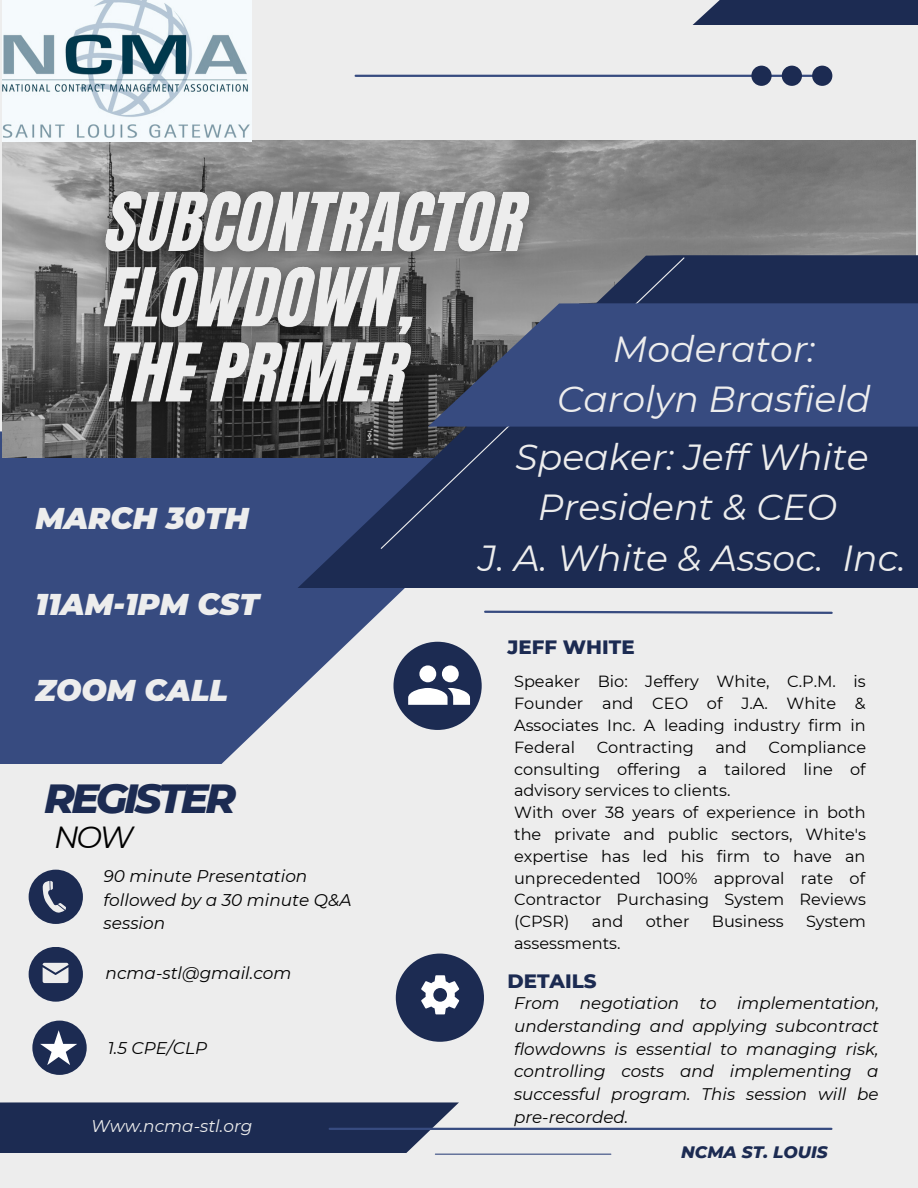
<style>
.page{position:relative;width:918px;height:1188px;background:#ededed}
.page>*{position:absolute;margin:0;border:0;box-sizing:border-box;transform-origin:0 0}
.t1{font:italic 800 41.55px "Montserrat";letter-spacing:-.085em;color:#1c2b52}
.t2{font:italic 36.15px/50.6px "Montserrat";color:#ededed;text-align:center}
.t3{font:italic 30.45px "Montserrat";color:#000}
.t4{font:italic 900 30px "Montserrat";color:#ededed}
.t5{font:800 19.8px "Montserrat";color:#1c2b52}
.t6{font:italic 16.95px/23.2px "Montserrat";color:#000}
.t7{font:italic 16.95px "Montserrat";color:#ededed}
.t8{font:italic 800 16.95px "Montserrat";color:#1c2b52}
.t9{font:italic 16.8px/22.6px "Montserrat";color:#000;text-align:justify}
.t10{font:16.2px/21.8px "Montserrat";color:#000;text-align:justify}
</style>
<div class="page">
<svg style="left:0;top:431px;width:482px;height:333px;background:#455788"></svg>
<div style="left:29px;top:870px;width:54px;height:54px;background:#1c2b52;border-radius:50%"></div>
<div style="left:29px;top:947px;width:54px;height:55px;background:#1c2b52;border-radius:50%"></div>
<div style="left:32px;top:1021px;width:55px;height:54px;background:#1c2b52;border-radius:50%"></div>
<div style="left:393px;top:642px;width:89px;height:88px;background:#1c2b52;border-radius:50%"></div>
<img style="left:3px;top:141px;width:912px;height:317px">
<div style="left:297px;top:255px;width:621px;height:333px;background:#1c2b52"></div>
<svg style="left:0;top:1102px;width:459px;height:51px;background:#29375c"></svg>
<div style="left:692px;top:0;width:226px;height:25px;background:#1c2b52"></div>
<svg style="left:380px;top:256px;width:305px;height:286px"></svg>
<div style="left:428px;top:303px;width:490px;height:124px;background:#374b80"></div>
<hr style="left:356px;top:75px;width:464px;height:2px;background:#374b80">
<svg style="left:43px;top:881px;width:23px;height:32px"></svg>
<svg style="left:43px;top:963px;width:25px;height:20px"></svg>
<hr style="left:330px;top:1128px;width:501px;height:2px;background:#374b80">
<hr style="left:435px;top:1154px;width:176px;height:1px;background:#374b80">
<svg style="left:484px;top:610px;width:349px;height:4px"></svg>
<svg style="left:751px;top:66px;width:81px;height:20px"></svg>
<svg style="left:40px;top:1030px;width:37px;height:35px"></svg>
<div style="left:396px;top:954px;width:88px;height:88px;background:#1c2b52;border-radius:50%"></div>
<svg style="left:421px;top:975px;width:38px;height:39px"></svg>
<img style="left:3px;top:0;width:248px;height:141px">
<svg style="left:250px;top:542px;width:220px;height:200px"></svg>
<img style="left:79px;top:151px;width:476px;height:301px">
<h3 class="t4" style="left:36px;top:500px;width:215px">MARCH 30TH</h3>
<h3 class="t4" style="left:36px;top:586px;width:225px">11AM-1PM CST</h3>
<h3 class="t4" style="left:36px;top:672px;width:194px">ZOOM CALL</h3>
<h1 class="t1" style="left:44px;top:773px;width:193px">REGISTER</h1>
<h3 class="t3" style="left:54px;top:818px;width:81px">NOW</h3>
<p class="t6" style="left:104px;top:865px;width:249px">90 minute Presentation followed by a 30 minute Q&amp;A session</p>
<p class="t6" style="left:106px;top:962px;width:187px">ncma-stl@gmail.com</p>
<p class="t6" style="left:108px;top:1037px;width:101px">1.5 CPE/CLP</p>
<p class="t7" style="left:91px;top:1116px;width:163px">Www.ncma-stl.org</p>
<h2 class="t2" style="left:557px;top:323px;width:315px">Moderator:<br>Carolyn Brasfield</h2>
<h2 class="t2" style="left:479px;top:431px;width:429px">Speaker: Jeff White<br>President &amp; CEO<br>J. A. White &amp; Assoc. Inc.</h2>
<p class="t5" style="left:508px;top:635px;width:129px">JEFF WHITE</p>
<p class="t10" style="left:514px;top:671px;width:353px">Speaker Bio: Jeffery White, C.P.M. is Founder and CEO of J.A. White &amp; Associates Inc. A leading industry firm in Federal</p>
<p class="t10" style="left:514px;top:736px;width:354px;text-align:left;text-indent:254px">Compliance consulting offering a tailored line of advisory services to clients.<br>With over 38 years of experience in both the private and public sectors, White's expertise has led his firm to have an unprecedented 100% approval rate of<br>Contractor Purchasing System Reviews (CPSR)</p>
<p class="t10" style="left:597px;top:736px;width:99px">Contracting</p>
<p class="t10" style="left:715px;top:736px;width:33px">and</p>
<p class="t10" style="left:592px;top:910px;width:33px">and</p>
<p class="t10" style="left:646px;top:910px;width:45px">other</p>
<p class="t10" style="left:712px;top:910px;width:73px">Business</p>
<p class="t10" style="left:806px;top:910px;width:61px">System</p>
<p class="t10" style="left:514px;top:932px;width:108px">assessments.</p>
<p class="t5" style="left:508px;top:969px;width:91px">DETAILS</p>
<p class="t9" style="left:514px;top:992px;width:367px">From negotiation to implementation, understanding and applying subcontract flowdowns is essential to managing risk, controlling costs and implementing a successful program. This session will be pre-recorded.</p>
<p class="t8" style="left:681px;top:1141px;width:148px">NCMA ST. LOUIS</p>
</div>
